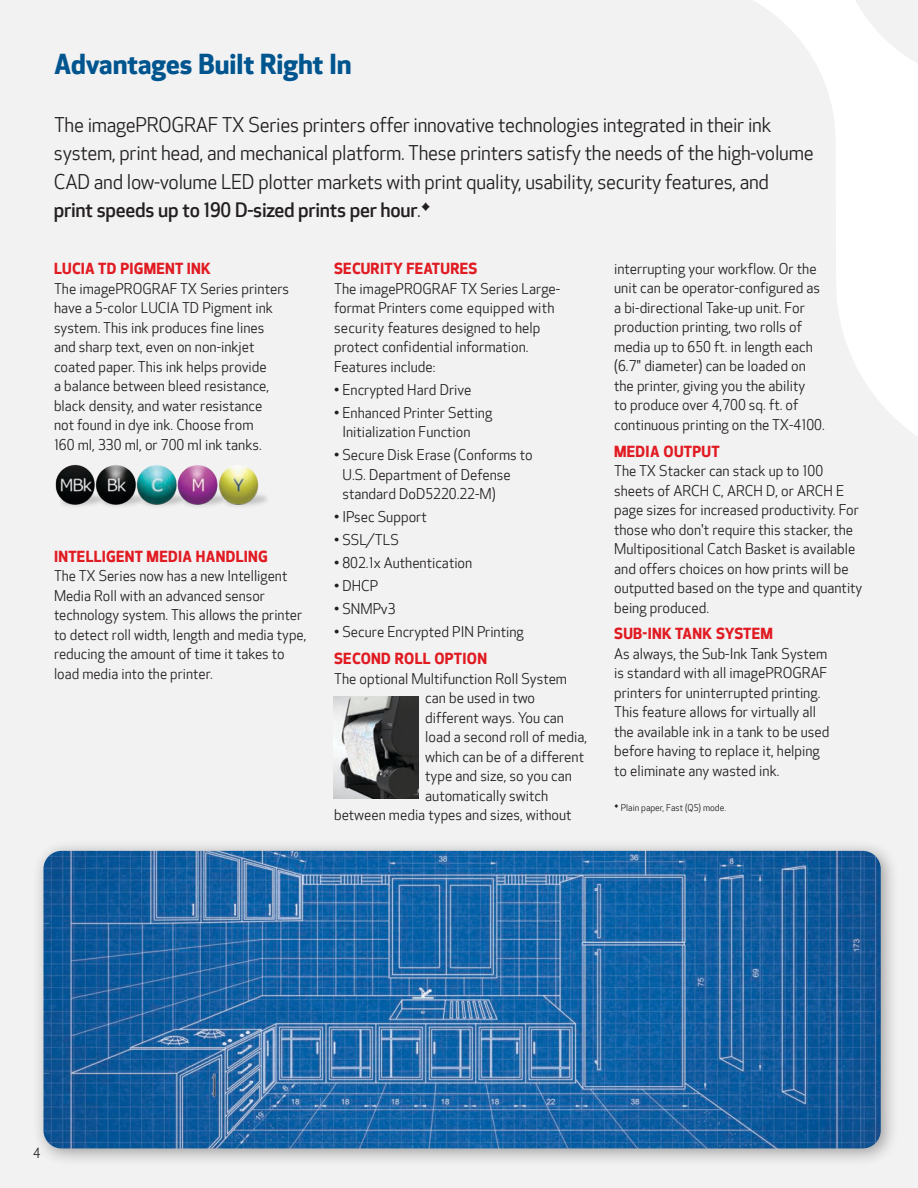
<style>
.page{position:relative;width:918px;height:1188px;background:#f2f2f3}
.page>*{position:absolute;margin:0;border:0;box-sizing:border-box;transform-origin:0 0}
.Headline_New{font:700 27px "Optic Sans 401";color:#00558f}
.PageIntroText{font:19.5px/28.5px "Optic Sans 201";letter-spacing:-.015em;color:#231f20}
.Copy_Heads{font:700 15px "Optic Sans 401";letter-spacing:.02em;color:#e11b22}
.BodyCopy{font:14.25px/19.5px "Optic Sans 201";color:#231f20}
.t1{font:13.5px "Optic Sans 201";color:#231f20}
.Footnotes{font:9px "Optic Sans 201";color:#231f20}
.s1{font-family:"Optic Sans 301";font-weight:500}
</style>
<div class="page">
<div style="left:32px;top:839px;width:867px;height:328px;background:#231f20;opacity:.4"></div>
<img style="left:44px;top:851px;width:837px;height:297px">
<img style="left:50px;top:460px;width:223px;height:52px">
<img style="left:333px;top:697px;width:85px;height:102px">
<p class="Headline_New" style="left:54px;top:48px;width:299px">Advantages Built Right In</p>
<p class="PageIntroText" style="left:54px;top:111px;width:761px">The imagePROGRAF TX Series printers offer innovative technologies integrated in their ink system, print head, and mechanical platform. These printers satisfy the needs of the high-volume CAD and low-volume LED plotter markets with print quality, usability, security features, and<br><span class="s1">print speeds up to 190 D-sized prints per hour</span>.<sup>♦</sup></p>
<p class="Copy_Heads" style="left:54px;top:260px;width:158px">LUCIA TD PIGMENT INK</p>
<p class="BodyCopy" style="left:54px;top:279px;width:237px">The imagePROGRAF TX Series printers have a 5-color LUCIA TD Pigment ink system. This ink produces fine lines and sharp text, even on non-inkjet coated paper. This ink helps provide<br>a balance between bleed resistance, black density, and water resistance<br>not found in dye ink. Choose from<br>160 ml, 330 ml, or 700 ml ink tanks.</p>
<p class="Copy_Heads" style="left:54px;top:548px;width:215px">INTELLIGENT MEDIA HANDLING</p>
<p class="BodyCopy" style="left:54px;top:567px;width:254px">The TX Series now has a new Intelligent Media Roll with an advanced sensor technology system. This allows the printer to detect roll width, length and media type, reducing the amount of time it takes to load media into the printer.</p>
<p class="Copy_Heads" style="left:334px;top:260px;width:145px">SECURITY FEATURES</p>
<p class="BodyCopy" style="left:334px;top:279px;width:228px">The imagePROGRAF TX Series Large&shy;format Printers come equipped with security features designed to help protect confidential information.<br>Features include:</p>
<p class="BodyCopy" style="left:334px;top:380px;width:139px">• Encrypted Hard Drive</p>
<p class="BodyCopy" style="left:342px;top:403px;width:151px;text-indent:-8px">• Enhanced Printer Setting<br>Initialization Function</p>
<p class="BodyCopy" style="left:342px;top:446px;width:192px;text-indent:-8px">• Secure Disk Erase (Conforms to<br>U.S. Department of Defense standard DoD5220.22-M)</p>
<p class="BodyCopy" style="left:334px;top:508px;width:94px">• IPsec Support</p>
<p class="BodyCopy" style="left:334px;top:531px;width:66px">• SSL/TLS</p>
<p class="BodyCopy" style="left:334px;top:554px;width:140px">• 802.1x Authentication</p>
<p class="BodyCopy" style="left:334px;top:577px;width:46px">• DHCP</p>
<p class="BodyCopy" style="left:334px;top:600px;width:63px">• SNMPv3</p>
<p class="BodyCopy" style="left:334px;top:623px;width:191px">• Secure Encrypted PIN Printing</p>
<p class="Copy_Heads" style="left:334px;top:650px;width:155px">SECOND ROLL OPTION</p>
<p class="BodyCopy" style="left:334px;top:669px;width:235px">The optional Multifunction Roll System</p>
<p class="BodyCopy" style="left:425px;top:689px;width:111px">can be used in two</p>
<p class="BodyCopy" style="left:425px;top:708px;width:140px">different ways. You can</p>
<p class="BodyCopy" style="left:425px;top:728px;width:163px">load a second roll of media,</p>
<p class="BodyCopy" style="left:425px;top:747px;width:160px">which can be of a different</p>
<p class="BodyCopy" style="left:425px;top:767px;width:148px">type and size, so you can</p>
<p class="BodyCopy" style="left:425px;top:786px;width:124px">automatically switch</p>
<p class="BodyCopy" style="left:334px;top:806px;width:239px">between media types and sizes, without</p>
<p class="BodyCopy" style="left:614px;top:259px;width:212px">interrupting your workflow. Or the unit can be operator-configured as a bi-directional Take-up unit. For production printing, two rolls of media up to 650 ft. in length each (6.7" diameter) can be loaded on the printer, giving you the ability<br>to produce over 4,700 sq. ft. of continuous printing on the TX-4100.</p>
<p class="Copy_Heads" style="left:614px;top:442px;width:107px">MEDIA OUTPUT</p>
<p class="BodyCopy" style="left:614px;top:462px;width:250px">The TX Stacker can stack up to 100 sheets of ARCH C, ARCH D, or ARCH E page sizes for increased productivity. For those who don't require this stacker, the Multipositional Catch Basket is available and offers choices on how prints will be outputted based on the type and quantity being produced.</p>
<p class="Copy_Heads" style="left:614px;top:625px;width:160px">SUB-INK TANK SYSTEM</p>
<p class="BodyCopy" style="left:614px;top:645px;width:217px">As always, the Sub-Ink Tank System is standard with all imagePROGRAF printers for uninterrupted printing.<br>This feature allows for virtually all the available ink in a tank to be used before having to replace it, helping to eliminate any wasted ink.</p>
<p class="Footnotes" style="left:614px;top:803px;width:113px"><sup>♦</sup> Plain paper, Fast (Q5) mode.</p>
<p class="t1" style="left:33px;top:1145px;width:9px">4</p>
</div>
